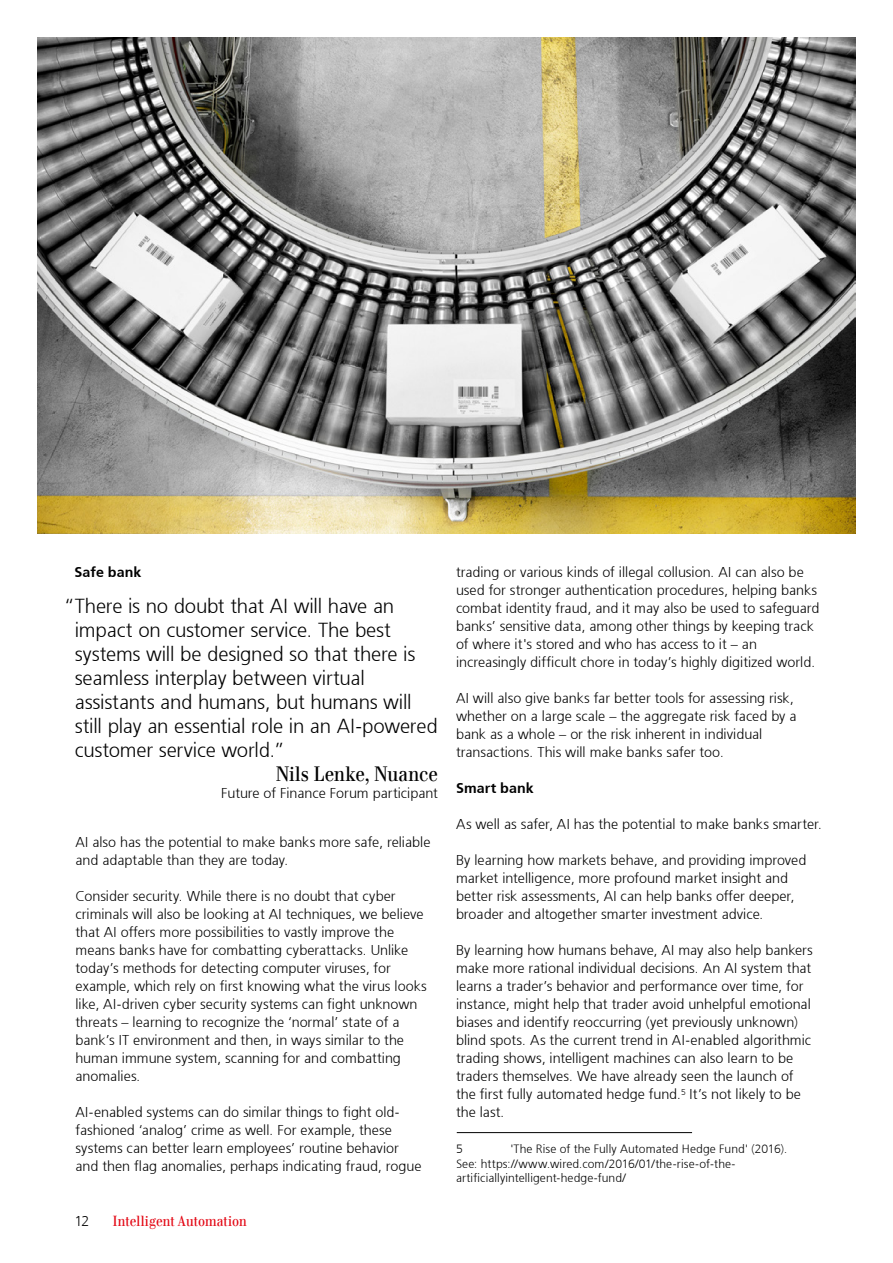
<style>
.page{position:relative;width:893px;height:1263px;background:#fff}
.page>*{position:absolute;margin:0;border:0;box-sizing:border-box;transform-origin:0 0}
.t1{font:300 20.25px/24px "Frutiger 45";letter-spacing:-.01em;color:#000}
.t2{font:20.25px "UBS Headline";letter-spacing:.01em;color:#000}
.t3{font:300 14.25px/18px "Frutiger 45";color:#000}
.t4{font:14.25px "UBS Headline";letter-spacing:.01em;color:#e30613}
.t5{font:300 14.25px "Frutiger 45";letter-spacing:.005em;color:#000}
.t6{font:300 12px/14.2px "Frutiger 45";letter-spacing:.005em;color:#000}
</style>
<div class="page">
<img style="left:37px;top:37px;width:819px;height:497px">
<hr style="left:457px;top:1132px;width:235px;height:1px;background:#000">
<p class="t5" style="left:74px;top:564px;width:68px">Safe bank</p>
<p class="t1" style="left:75px;top:594px;width:364px;text-indent:-11px">“There is no doubt that AI will have an impact on customer service. The best systems will be designed so that there is seamless interplay between virtual assistants and humans, but humans will still play an essential role in an AI-powered customer service world.”</p>
<h1 class="t2" style="left:276px;top:762px;width:163px">Nils Lenke, Nuance</h1>
<p class="t3" style="left:221px;top:784px;width:218px">Future of Finance Forum participant</p>
<p class="t3" style="left:75px;top:833px;width:357px">AI also has the potential to make banks more safe, reliable and adaptable than they are today.</p>
<p class="t3" style="left:75px;top:887px;width:353px">Consider security. While there is no doubt that cyber criminals will also be looking at AI techniques, we believe that AI offers more possibilities to vastly improve the means banks have for combatting cyberattacks. Unlike today’s methods for detecting computer viruses, for example, which rely on first knowing what the virus looks like, AI-driven cyber security systems can fight unknown threats – learning to recognize the ‘normal’ state of a bank’s IT environment and then, in ways similar to the human immune system, scanning for and combatting anomalies.</p>
<p class="t3" style="left:75px;top:1103px;width:348px">AI-enabled systems can do similar things to fight old&shy;fashioned ‘analog’ crime as well. For example, these systems can better learn employees’ routine behavior and then flag anomalies, perhaps indicating fraud, rogue</p>
<p class="t3" style="left:74px;top:1212px;width:16px">12</p>
<p class="t4" style="left:113px;top:1212px;width:136px">Intelligent Automation</p>
<p class="t3" style="left:456px;top:563px;width:365px">trading or various kinds of illegal collusion. AI can also be used for stronger authentication procedures, helping banks combat identity fraud, and it may also be used to safeguard banks’ sensitive data, among other things by keeping track of where it's stored and who has access to it – an increasingly difficult chore in today’s highly digitized world.</p>
<p class="t3" style="left:456px;top:689px;width:342px">AI will also give banks far better tools for assessing risk, whether on a large scale – the aggregate risk faced by a bank as a whole – or the risk inherent in individual transactions. This will make banks safer too.</p>
<p class="t5" style="left:456px;top:780px;width:79px">Smart bank</p>
<p class="t3" style="left:456px;top:815px;width:368px">As well as safer, AI has the potential to make banks smarter.</p>
<p class="t3" style="left:456px;top:851px;width:352px">By learning how markets behave, and providing improved market intelligence, more profound market insight and better risk assessments, AI can help banks offer deeper, broader and altogether smarter investment advice.</p>
<p class="t3" style="left:456px;top:941px;width:358px">By learning how humans behave, AI may also help bankers make more rational individual decisions. An AI system that learns a trader’s behavior and performance over time, for instance, might help that trader avoid unhelpful emotional biases and identify reoccurring (yet previously unknown) blind spots. As the current trend in AI-enabled algorithmic trading shows, intelligent machines can also learn to be traders themselves. We have already seen the launch of the first fully automated hedge fund.<sup>5</sup> It’s not likely to be the last.</p>
<p class="t6" style="left:456px;top:1142px;width:333px;text-indent:54px">'The Rise of the Fully Automated Hedge Fund' (2016).<br>See: https://www.wired.com/2016/01/the-rise-of-the&shy;artificiallyintelligent-hedge-fund/</p>
<p class="t6" style="left:456px;top:1142px;width:8px">5</p>
</div>
